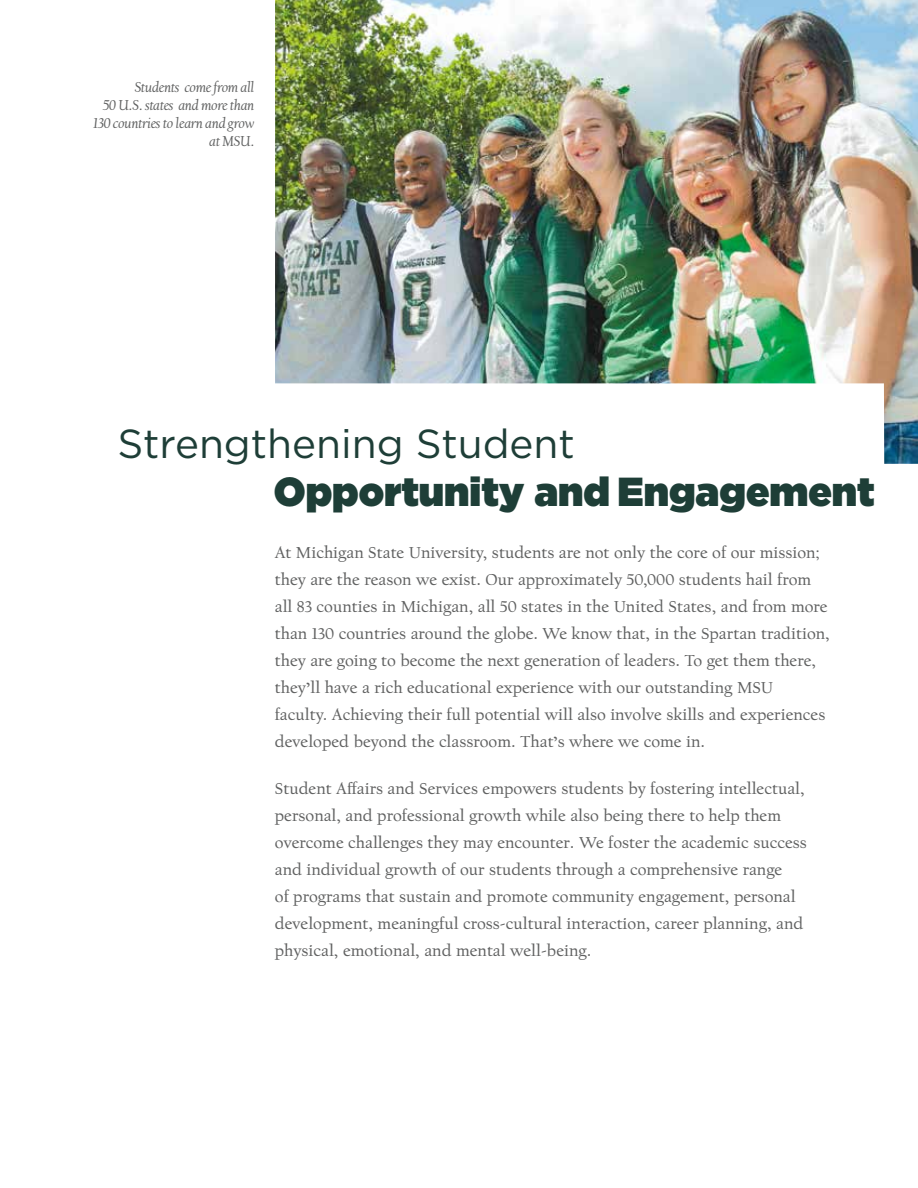
<style>
.page{position:relative;width:918px;height:1188px;background:#fff}
.page>*{position:absolute;margin:0;border:0;box-sizing:border-box;transform-origin:0 0}
.t1{font:900 40.5px "Gotham";color:#1e3e37}
.t2{font:40.5px "Gotham";color:#1e3e37}
.t3{font:16.5px/27px "Californian FB Text";color:#5f6060}
.t4{font:italic 15px/18px "Californian FB Text";letter-spacing:-.02em;color:#5f6060;text-align:right}
</style>
<div class="page">
<img style="left:275px;top:0;width:643px;height:464px">
<p class="t4" style="left:93px;top:79px;width:163px">Students come from all<br>50 U.S. states and more than<br>130 countries to learn and grow at MSU.</p>
<h1 class="t2" style="left:117px;top:418px;width:459px">Strengthening Student</h1>
<h1 class="t1" style="left:274px;top:463px;width:603px">Opportunity and Engagement</h1>
<p class="t3" style="left:275px;top:539px;width:557px">At Michigan State University, students are not only the core of our mission; they are the reason we exist. Our approximately 50,000 students hail from all 83 counties in Michigan, all 50 states in the United States, and from more than 130 countries around the globe. We know that, in the Spartan tradition, they are going to become the next generation of leaders. To get them there, they’ll have a rich educational experience with our outstanding MSU<br>faculty. Achieving their full potential will also involve skills and experiences developed beyond the classroom. That’s where we come in.</p>
<p class="t3" style="left:275px;top:775px;width:534px">Student Affairs and Services empowers students by fostering intellectual, personal, and professional growth while also being there to help them overcome challenges they may encounter. We foster the academic success and individual growth of our students through a comprehensive range<br>of programs that sustain and promote community engagement, personal development, meaningful cross-cultural interaction, career planning, and physical, emotional, and mental well-being.</p>
</div>
